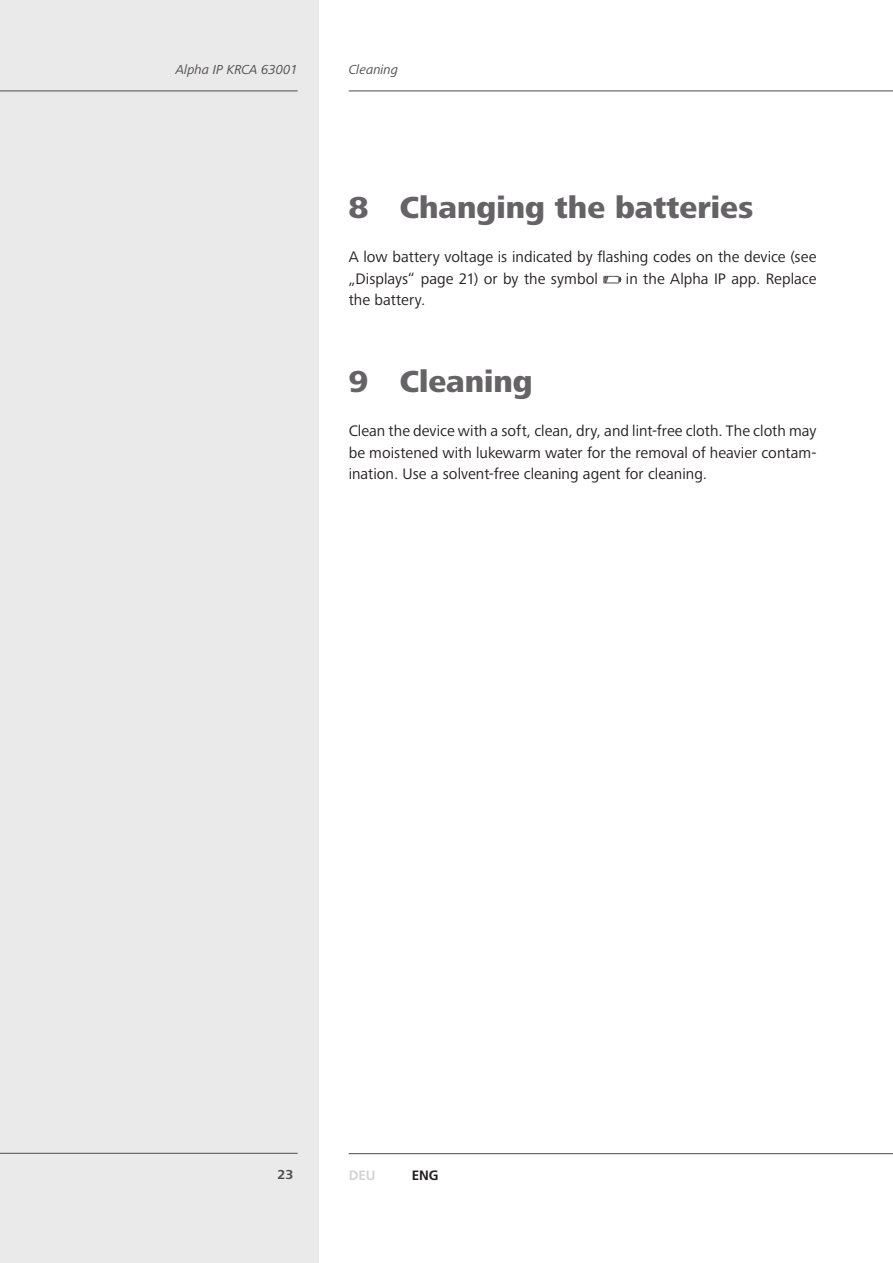
<style>
.page{position:relative;width:893px;height:1263px;background:#fff}
.page>*{position:absolute;margin:0;border:0;box-sizing:border-box;transform-origin:0 0}
.t1{font:800 31.5px "Frutiger Next LTW1 G";color:#656365}
.t2{font:15.75px/21.8px "Frutiger Next LTW1 G";color:#241f1f}
.t3{font:italic 13.5px "Frutiger Next LTW1 G";color:#4e4b4c}
.t4{font:700 13.5px "Frutiger LT Com";color:#d5d4d5}
.t5{font:700 13.5px "Frutiger LT Com";color:#241f1f}
.t6{font:700 13.5px "Frutiger Next LTW1 G";color:#4e4b4c}
</style>
<div class="page">
<div style="left:0;top:0;width:319px;height:1263px;background:#ebeaea"></div>
<hr style="left:349px;top:1153px;width:544px;height:1px;background:#4e4b4c">
<hr style="left:0;top:1153px;width:298px;height:1px;background:#4e4b4c">
<hr style="left:349px;top:91px;width:544px;height:1px;background:#4e4b4c">
<hr style="left:0;top:91px;width:298px;height:1px;background:#4e4b4c">
<svg style="left:603px;top:276px;width:17px;height:7px"></svg>
<p class="t3" style="left:176px;top:61px;width:123px">Alpha IP KRCA 63001</p>
<p class="t3" style="left:349px;top:61px;width:51px">Cleaning</p>
<h1 class="t1" style="left:349px;top:190px;width:406px">8 Changing the batteries</h1>
<p class="t2" style="left:349px;top:246px;width:469px">A low battery voltage is indicated by flashing codes on the device (see „Displays“ page 21) or by the symbol</p>
<p class="t2" style="left:626px;top:268px;width:192px">in the Alpha IP app. Replace</p>
<p class="t2" style="left:349px;top:290px;width:78px">the battery.</p>
<h1 class="t1" style="left:349px;top:364px;width:186px">9 Cleaning</h1>
<p class="t2" style="left:349px;top:420px;width:469px;text-align:justify">Clean the device with a soft, clean, dry, and lint-free cloth. The cloth may be moistened with lukewarm water for the removal of heavier contam&shy;ination. Use a solvent-free cleaning agent for cleaning.</p>
<p class="t6" style="left:278px;top:1167px;width:17px">23</p>
<p class="t4" style="left:349px;top:1166px;width:28px">DEU</p>
<p class="t5" style="left:412px;top:1166px;width:29px">ENG</p>
</div>
